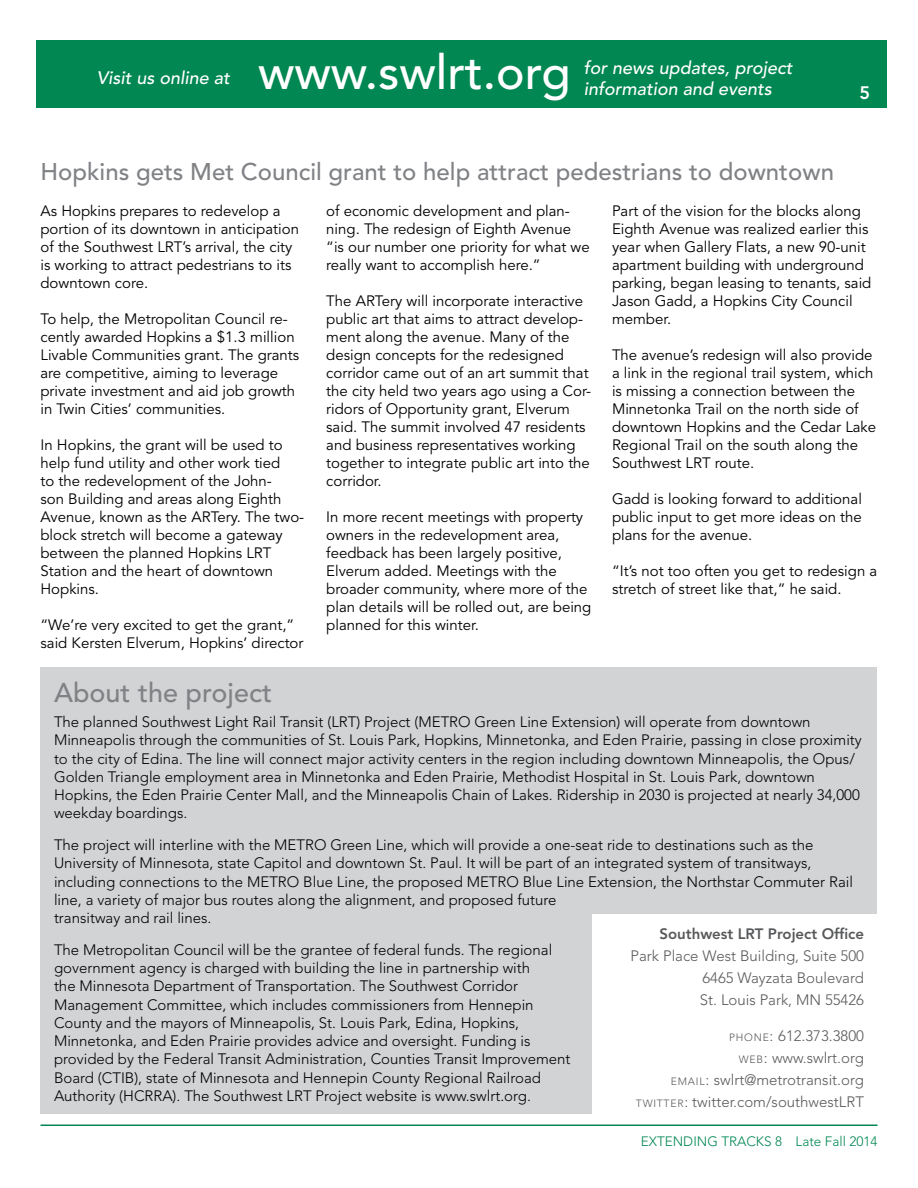
<style>
.page{position:relative;width:918px;height:1188px;background:#fff}
.page>*{position:absolute;margin:0;border:0;box-sizing:border-box;transform-origin:0 0}
.t1{font:500 48px "Avenir LT Std";color:#fff}
.t2{font:500 27px "Avenir LT Std";color:#808285}
.Subhead_2{font:500 24px "Avenir LT Std";color:#808285}
.t3{font:italic 500 18px/21.6px "Avenir LT Std";color:#fff}
.t4{font:800 18px "Avenir LT Std";color:#fff}
.Text_Paragraph{font:15px/18px "Avenir LT Std";color:#000}
.t5{font:300 15px/18.3px "Avenir LT Std";color:#000}
.t6{font:300 15px/22.2px "Avenir LT Std";color:#58595b;text-align:justify}
.t7{font:800 15px "Avenir LT Std";color:#58595b}
.t8{font:300 13.5px "Avenir LT Std";color:#008752}
.s1{font-size:10.5px}
.s2{font-style:inherit}
</style>
<div class="page">
<div style="left:36px;top:40px;width:851px;height:68px;background:#008752"></div>
<hr style="left:40px;top:1125px;width:838px;height:1px;background:#008752">
<div style="left:40px;top:667px;width:838px;height:447px;background:#d1d3d4"></div>
<div style="left:592px;top:914px;width:286px;height:206px;background:#fff"></div>
<p class="t3" style="left:97px;top:68px;width:135px">Visit us online at</p>
<h1 class="t1" style="left:258px;top:45px;width:314px">www.swlrt.org</h1>
<p class="t3" style="left:584px;top:57px;width:210px">for news updates, project information and events</p>
<p class="t4" style="left:859px;top:82px;width:12px">5</p>
<h2 class="Subhead_2" style="left:40px;top:158px;width:795px">Hopkins gets Met Council grant to help attract pedestrians to downtown</h2>
<p class="Text_Paragraph" style="left:40px;top:202px;width:260px">As Hopkins prepares to redevelop a portion of its downtown in anticipation of the Southwest LRT’s arrival, the city is working to attract pedestrians to its downtown core.</p>
<p class="Text_Paragraph" style="left:40px;top:310px;width:260px">To help, the Metropolitan Council re&shy;cently awarded Hopkins a $1.3 million Livable Communities grant. The grants are competitive, aiming to leverage private investment and aid job growth in Twin Cities’ communities.</p>
<p class="Text_Paragraph" style="left:40px;top:436px;width:265px">In Hopkins, the grant will be used to help fund utility and other work tied<br>to the redevelopment of the John-<br>son Building and areas along Eighth<br>Avenue, known as the ARTery. The two&shy;block stretch will become a gateway between the planned Hopkins LRT<br>Station and the heart of downtown<br>Hopkins.</p>
<p class="Text_Paragraph" style="left:40px;top:616px;width:265px">“We’re very excited to get the grant,” said Kersten Elverum, Hopkins’ director</p>
<p class="Text_Paragraph" style="left:326px;top:202px;width:265px">of economic development and plan&shy;ning. The redesign of Eighth Avenue “is our number one priority for what we really want to accomplish here.”</p>
<p class="Text_Paragraph" style="left:326px;top:292px;width:267px">The ARTery will incorporate interactive public art that aims to attract develop&shy;ment along the avenue. Many of the design concepts for the redesigned corridor came out of an art summit that the city held two years ago using a Cor&shy;ridors of Opportunity grant, Elverum said. The summit involved 47 residents and business representatives working together to integrate public art into the corridor.</p>
<p class="Text_Paragraph" style="left:326px;top:508px;width:267px">In more recent meetings with property owners in the redevelopment area, feedback has been largely positive, Elverum added. Meetings with the broader community, where more of the plan details will be rolled out, are being planned for this winter.</p>
<p class="Text_Paragraph" style="left:612px;top:202px;width:261px">Part of the vision for the blocks along Eighth Avenue was realized earlier this year when Gallery Flats, a new 90-unit apartment building with underground parking, began leasing to tenants, said Jason Gadd, a Hopkins City Council member.</p>
<p class="Text_Paragraph" style="left:612px;top:346px;width:266px">The avenue’s redesign will also provide a link in the regional trail system, which is missing a connection between the Minnetonka Trail on the north side of downtown Hopkins and the Cedar Lake Regional Trail on the south along the Southwest LRT route.</p>
<p class="Text_Paragraph" style="left:612px;top:490px;width:251px;text-align:justify">Gadd is looking forward to additional public input to get more ideas on the plans for the avenue.</p>
<p class="Text_Paragraph" style="left:612px;top:562px;width:267px">“It’s not too often you get to redesign a stretch of street like that,” he said.</p>
<h2 class="t2" style="left:54px;top:677px;width:220px">About the project</h2>
<p class="t5" style="left:54px;top:713px;width:809px">The planned Southwest Light Rail Transit (LRT) Project (METRO Green Line Extension) will operate from downtown Minneapolis through the communities of St. Louis Park, Hopkins, Minnetonka, and Eden Prairie, passing in close proximity to the city of Edina. The line will connect major activity centers in the region including downtown Minneapolis, the Opus/ Golden Triangle employment area in Minnetonka and Eden Prairie, Methodist Hospital in St. Louis Park, downtown Hopkins, the Eden Prairie Center Mall, and the Minneapolis Chain of Lakes. Ridership in 2030 is projected at nearly 34,000 weekday boardings.</p>
<p class="t5" style="left:54px;top:836px;width:801px">The project will interline with the METRO Green Line, which will provide a one-seat ride to destinations such as the University of Minnesota, state Capitol and downtown St. Paul. It will be part of an integrated system of transitways, including connections to the METRO Blue Line, the proposed METRO Blue Line Extension, the Northstar Commuter Rail line, a variety of major bus routes along the alignment, and proposed future<br>transitway and rail lines.</p>
<p class="t5" style="left:54px;top:941px;width:518px">The Metropolitan Council will be the grantee of federal funds. The regional government agency is charged with building the line in partnership with<br>the Minnesota Department of Transportation. The Southwest Corridor Management Committee, which includes commissioners from Hennepin County and the mayors of Minneapolis, St. Louis Park, Edina, Hopkins, Minnetonka, and Eden Prairie provides advice and oversight. Funding is provided by the Federal Transit Administration, Counties Transit Improvement Board (CTIB), state of Minnesota and Hennepin County Regional Railroad Authority (HCRRA). The Southwest LRT Project website is www.swlrt.org.</p>
<p class="t7" style="left:660px;top:924px;width:206px">Southwest LRT Project Office</p>
<p class="t6" style="left:700px;top:944px;width:166px;text-indent:-69px">Park Place West Building, Suite 500<br>6465 Wayzata Boulevard St. Louis Park, MN 55426</p>
<p class="t6" style="left:636px;top:1024px;width:230px;text-align:right"><span class="s1">PHONE</span><span class="s2">:</span> 612.373.3800<br><span class="s1">WEB</span><span class="s2">:</span> www.swlrt.org<br><span class="s1">EMAIL</span><span class="s2">:</span> swlrt@metrotransit.org<br><span class="s1">TWITTER</span>: twitter.com/southwestLRT</p>
<p class="t8" style="left:641px;top:1134px;width:238px">EXTENDING TRACKS 8 Late Fall 2014</p>
</div>
